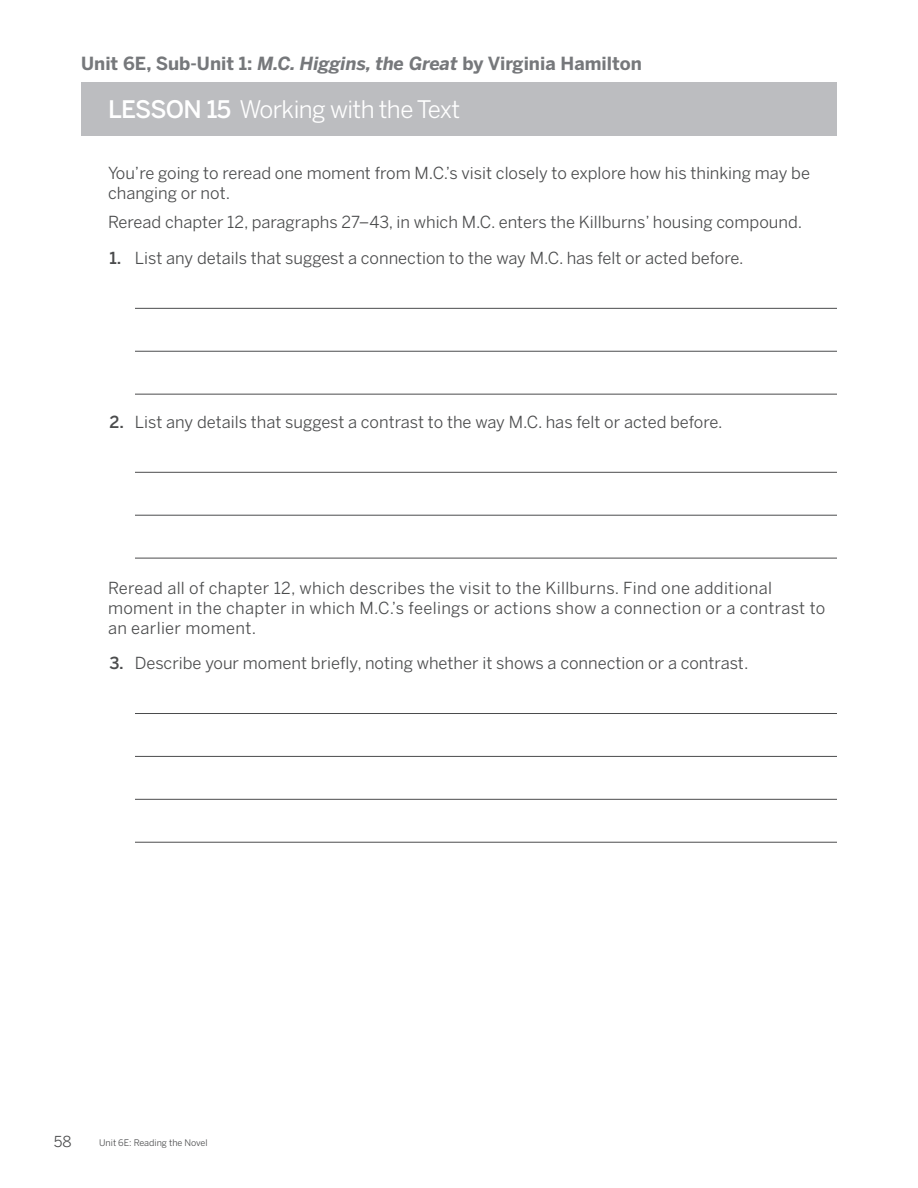
<style>
.page{position:relative;width:918px;height:1188px;background:#fff}
.page>*{position:absolute;margin:0;border:0;box-sizing:border-box;transform-origin:0 0}
.t1{font:24px "Benton Sans";letter-spacing:-.025em;color:#fff}
.t2{font:700 18px "Benton Sans";color:#76787b}
.t3{font:16.5px/19.8px "Benton Sans";color:#4b4c4d}
.t4{font:16.5px/19.8px "Benton Sans";letter-spacing:.02em;color:#4b4c4d}
.t5{font:15px "Benton Sans";color:#4b4c4d}
.t6{font:9px "Benton Sans";color:#4b4c4d}
.s1{font-style:italic}
.s2{font-weight:500}
</style>
<div class="page">
<div style="left:81px;top:82px;width:756px;height:54px;background:#bcbdc0"></div>
<hr style="left:135px;top:308px;width:702px;height:1px;background:#4b4c4d">
<hr style="left:135px;top:351px;width:702px;height:1px;background:#4b4c4d">
<hr style="left:135px;top:394px;width:702px;height:1px;background:#4b4c4d">
<hr style="left:135px;top:472px;width:702px;height:1px;background:#4b4c4d">
<hr style="left:135px;top:515px;width:702px;height:1px;background:#4b4c4d">
<hr style="left:135px;top:558px;width:702px;height:1px;background:#4b4c4d">
<hr style="left:135px;top:713px;width:702px;height:1px;background:#4b4c4d">
<hr style="left:135px;top:756px;width:702px;height:1px;background:#4b4c4d">
<hr style="left:135px;top:799px;width:702px;height:1px;background:#4b4c4d">
<hr style="left:135px;top:842px;width:702px;height:1px;background:#4b4c4d">
<p class="t2" style="left:81px;top:53px;width:562px">Unit 6E, Sub-Unit 1: <span class="s1">M.C. Higgins, the Great</span> by Virginia Hamilton</p>
<h1 class="t1" style="left:108px;top:95px;width:354px"><span class="s2">LESSON 15</span> Working with the Text</h1>
<p class="t3" style="left:108px;top:163px;width:704px">You’re going to reread one moment from M.C.’s visit closely to explore how his thinking may be changing or not.</p>
<p class="t3" style="left:108px;top:212px;width:696px">Reread chapter 12, paragraphs 27–43, in which M.C. enters the Killburns’ housing compound.</p>
<p class="t3" style="left:110px;top:248px;width:636px"><span class="s2">1.</span> List any details that suggest a connection to the way M.C. has felt or acted before.</p>
<p class="t3" style="left:110px;top:412px;width:615px"><span class="s2">2.</span> List any details that suggest a contrast to the way M.C. has felt or acted before.</p>
<p class="t4" style="left:108px;top:578px;width:719px">Reread all of chapter 12, which describes the visit to the Killburns. Find one additional moment in the chapter in which M.C.’s feelings or actions show a connection or a contrast to an earlier moment.</p>
<p class="t3" style="left:110px;top:653px;width:640px"><span class="s2">3.</span> Describe your moment briefly, noting whether it shows a connection or a contrast.</p>
<p class="t5" style="left:54px;top:1133px;width:19px">58</p>
<p class="t6" style="left:99px;top:1137px;width:110px">Unit 6E: Reading the Novel</p>
</div>
